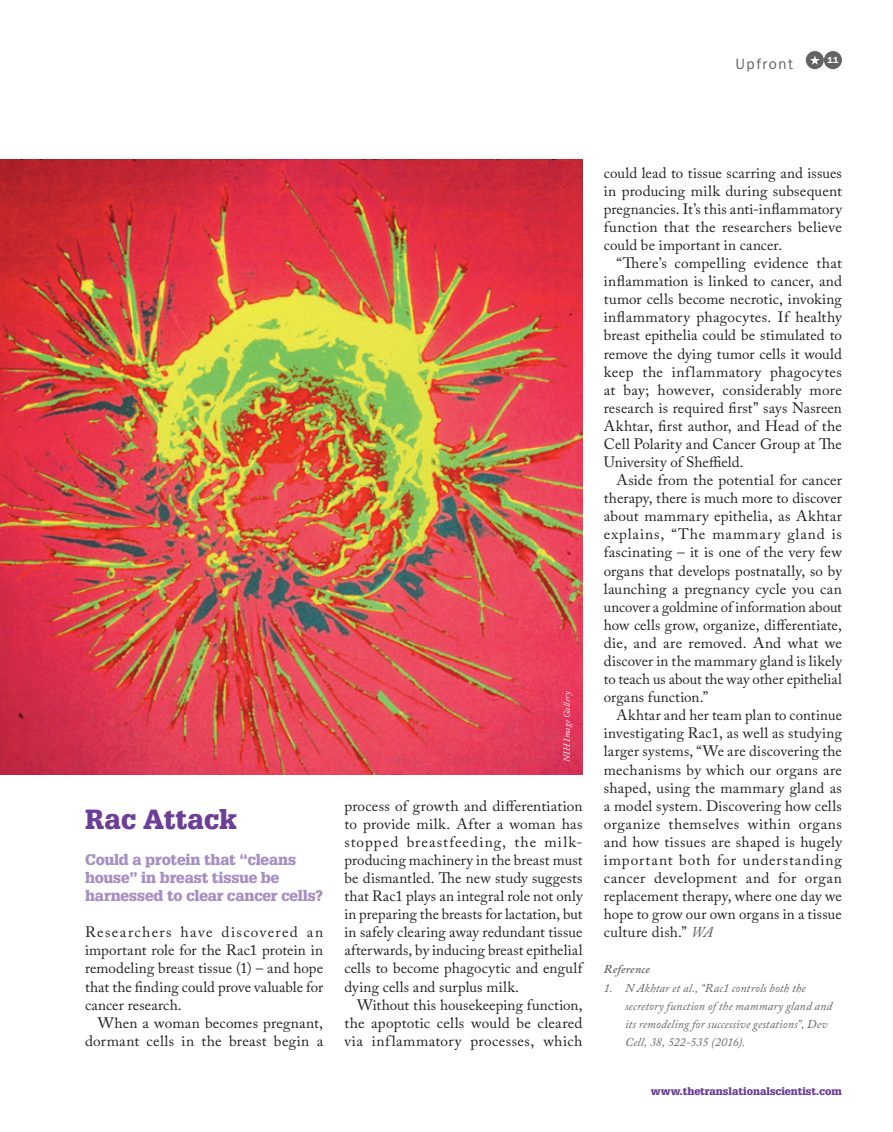
<style>
.page{position:relative;width:893px;height:1132px;background:#fff}
.page>*{position:absolute;margin:0;border:0;box-sizing:border-box;transform-origin:0 0}
.t1{font:900 27px "Glypha LT Std";letter-spacing:-.01em;color:#6d3e98}
.t2{font:15px/18px "Adobe Caslon Pro";letter-spacing:.01em;color:#231f20;text-align:justify}
.t3{font:900 15px/18px "Glypha LT Std";letter-spacing:-.005em;color:#a78fc3}
.t4{font:15px "ITC Franklin Gothic Std";letter-spacing:.105em;color:#636366}
.t5{font:italic 12px/18px "Adobe Caslon Pro";letter-spacing:.01em;color:#636366}
.t6{font:italic 600 12px "Adobe Caslon Pro";letter-spacing:.015em;color:#636366}
.t7{font:900 10.5px "Glypha LT Std";color:#6d3e98}
.t8{font:italic 9px "Adobe Caslon Pro";color:#fff}
.t9{font:600 9px "ITC Franklin Gothic Std";color:#fff}
.s1{font-style:italic;color:#636366}
</style>
<div class="page">
<div style="left:824px;top:51px;width:18px;height:18px;background:#636366;border-radius:50%"></div>
<div style="left:806px;top:51px;width:18px;height:18px;background:#636366;border-radius:50%"></div>
<svg style="left:810px;top:55px;width:10px;height:10px"></svg>
<img style="left:0;top:159px;width:583px;height:615px">
<p class="t4" style="left:735px;top:55px;width:59px">Upfront</p>
<p class="t9" style="left:827px;top:55px;width:13px">11</p>
<h1 class="t1" style="left:85px;top:802px;width:154px">Rac Attack</h1>
<p class="t3" style="left:85px;top:850px;width:240px">Could a protein that “cleans house” in breast tissue be harnessed to clear cancer cells?</p>
<p class="t2" style="left:85px;top:922px;width:240px">Researchers have discovered an important role for the Rac1 protein in remodeling breast tissue (1) – and hope that the finding could prove valuable for cancer research.</p>
<p class="t2" style="left:85px;top:1013px;width:240px;text-align:right">When a woman becomes pregnant, dormant cells in the breast begin a</p>
<p class="t8" style="left:561px;top:761px;width:72px;rotate:-90deg">NIH Image Gallery</p>
<p class="t2" style="left:344px;top:796px;width:240px">process of growth and differentiation to provide milk. After a woman has stopped breastfeeding, the milk&shy;producing machinery in the breast must be dismantled. The new study suggests that Rac1 plays an integral role not only in preparing the breasts for lactation, but in safely clearing away redundant tissue afterwards, by inducing breast epithelial cells to become phagocytic and engulf dying cells and surplus milk.</p>
<p class="t2" style="left:344px;top:995px;width:240px;text-indent:13px">Without this housekeeping function, the apoptotic cells would be cleared via inflammatory processes, which</p>
<p class="t2" style="left:604px;top:163px;width:240px">could lead to tissue scarring and issues in producing milk during subsequent pregnancies. It’s this anti-inflammatory function that the researchers believe could be important in cancer.</p>
<p class="t2" style="left:604px;top:254px;width:240px;text-indent:13px">“There’s compelling evidence that inflammation is linked to cancer, and tumor cells become necrotic, invoking inflammatory phagocytes. If healthy breast epithelia could be stimulated to remove the dying tumor cells it would keep the inflammatory phagocytes at bay; however, considerably more research is required first” says Nasreen Akhtar, first author, and Head of the Cell Polarity and Cancer Group at The University of Sheffield.</p>
<p class="t2" style="left:604px;top:471px;width:240px;text-indent:13px">Aside from the potential for cancer therapy, there is much more to discover about mammary epithelia, as Akhtar explains, “The mammary gland is fascinating – it is one of the very few organs that develops postnatally, so by launching a pregnancy cycle you can uncover a goldmine of information about how cells grow, organize, differentiate, die, and are removed. And what we discover in the mammary gland is likely to teach us about the way other epithelial organs function.”</p>
<p class="t2" style="left:604px;top:705px;width:240px;text-indent:13px">Akhtar and her team plan to continue investigating Rac1, as well as studying larger systems, “We are discovering the mechanisms by which our organs are shaped, using the mammary gland as a model system. Discovering how cells organize themselves within organs and how tissues are shaped is hugely important both for understanding cancer development and for organ replacement therapy, where one day we hope to grow our own organs in a tissue culture dish.” <span class="s1">WA</span></p>
<p class="t6" style="left:604px;top:961px;width:48px">Reference</p>
<p class="t5" style="left:625px;top:978px;width:208px;text-indent:-21px">1. N Akhtar et al., “Rac1 controls both the secretory function of the mammary gland and its remodeling for successive gestations”, Dev Cell, 38, 522-535 (2016).</p>
<p class="t7" style="left:651px;top:1084px;width:193px">www.thetranslationalscientist.com</p>
</div>
